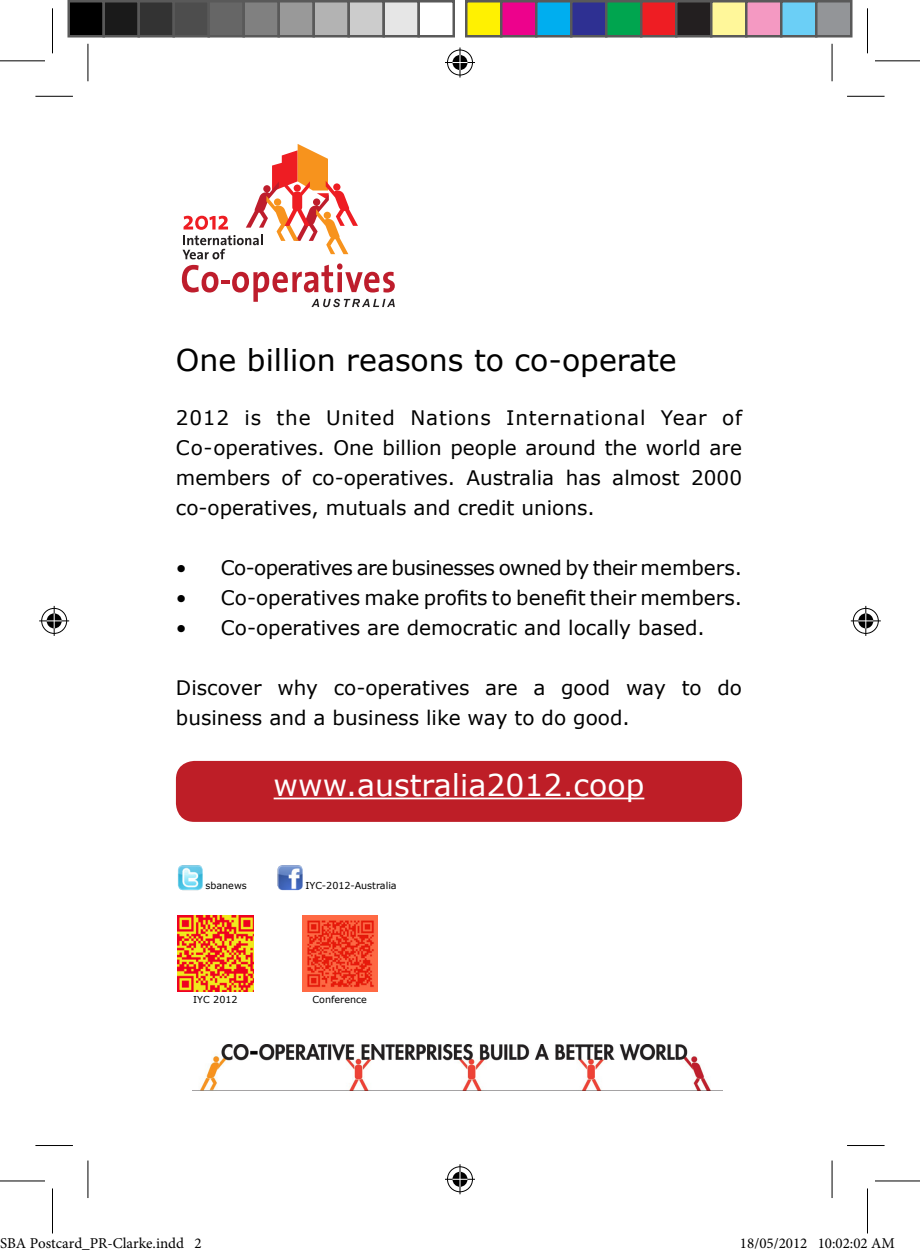
<style>
.page{position:relative;width:920px;height:1256px;background:#fff}
.page>*{position:absolute;margin:0;border:0;box-sizing:border-box;transform-origin:0 0}
.t1{font:30px "Verdana";color:#000}
.t2{font:30px "Verdana";color:#fff}
.t3{font:20px/30px "Verdana";color:#000;text-align:justify}
.t4{font:20px "Verdana";letter-spacing:-.03em;color:#000}
.t5{font:15px "Minion Pro";color:#000}
.t6{font:9.5px "Verdana";color:#000}
</style>
<div class="page">
<div style="left:176px;top:761px;width:566px;height:61px;background:#be1e27;border-radius:18px"></div>
<hr style="left:274px;top:797px;width:370px;height:2px;background:#fff">
<svg style="left:182px;top:265px;width:213px;height:42px"></svg>
<svg style="left:182px;top:144px;width:176px;height:115px"></svg>
<img style="left:200px;top:1044px;width:511px;height:46px">
<img style="left:178px;top:916px;width:75px;height:76px">
<img style="left:302px;top:916px;width:75px;height:76px">
<img style="left:278px;top:865px;width:25px;height:25px">
<img style="left:178px;top:865px;width:25px;height:25px">
<svg style="left:831px;top:44px;width:1px;height:37px"></svg>
<svg style="left:831px;top:1160px;width:1px;height:38px"></svg>
<hr style="left:35px;top:96px;width:38px;height:1px;background:#000">
<hr style="left:847px;top:96px;width:38px;height:1px;background:#000">
<hr style="left:35px;top:1145px;width:38px;height:1px;background:#000">
<hr style="left:847px;top:1145px;width:38px;height:1px;background:#000">
<hr style="left:88px;top:44px;width:1px;height:37px;background:#000">
<hr style="left:88px;top:1160px;width:1px;height:38px;background:#000">
<hr style="left:832px;top:44px;width:1px;height:37px;background:#000">
<hr style="left:832px;top:1160px;width:1px;height:38px;background:#000">
<hr style="left:0;top:60px;width:45px;height:1px;background:#000">
<hr style="left:875px;top:60px;width:45px;height:1px;background:#000">
<hr style="left:0;top:1180px;width:45px;height:1px;background:#000">
<hr style="left:875px;top:1180px;width:45px;height:1px;background:#000">
<hr style="left:52px;top:8px;width:1px;height:45px;background:#000">
<hr style="left:52px;top:1188px;width:1px;height:45px;background:#000">
<hr style="left:867px;top:8px;width:1px;height:45px;background:#000">
<div style="left:446px;top:48px;width:28px;height:29px;border:3px solid #fff;border-radius:50%"></div>
<hr style="left:445px;top:61px;width:30px;height:3px;background:#fff">
<svg style="left:458px;top:48px;width:4px;height:30px"></svg>
<div style="left:451px;top:53px;width:18px;height:19px;border:3px solid #fff;border-radius:50%"></div>
<div style="left:447px;top:50px;width:26px;height:25px;border:1px solid #000;border-radius:50%"></div>
<hr style="left:445px;top:62px;width:30px;height:1px;background:#000">
<hr style="left:460px;top:48px;width:1px;height:30px;background:#000">
<svg style="left:452px;top:55px;width:15px;height:15px"></svg>
<div style="left:446px;top:1165px;width:28px;height:28px;border:3px solid #fff;border-radius:50%"></div>
<hr style="left:445px;top:1177px;width:30px;height:3px;background:#fff">
<svg style="left:458px;top:1164px;width:4px;height:30px"></svg>
<div style="left:451px;top:1170px;width:18px;height:18px;border:3px solid #fff;border-radius:50%"></div>
<div style="left:447px;top:1166px;width:26px;height:26px;border:1px solid #000;border-radius:50%"></div>
<hr style="left:445px;top:1178px;width:30px;height:1px;background:#000">
<hr style="left:460px;top:1164px;width:1px;height:30px;background:#000">
<svg style="left:452px;top:1171px;width:15px;height:15px"></svg>
<div style="left:40px;top:607px;width:28px;height:28px;border:3px solid #fff;border-radius:50%"></div>
<hr style="left:39px;top:619px;width:30px;height:3px;background:#fff">
<hr style="left:53px;top:606px;width:3px;height:30px;background:#fff">
<div style="left:45px;top:612px;width:18px;height:18px;border:3px solid #fff;border-radius:50%"></div>
<div style="left:41px;top:608px;width:26px;height:25px;border:1px solid #000;border-radius:50%"></div>
<hr style="left:39px;top:620px;width:30px;height:1px;background:#000">
<hr style="left:54px;top:606px;width:1px;height:30px;background:#000">
<svg style="left:47px;top:613px;width:15px;height:15px"></svg>
<div style="left:852px;top:607px;width:28px;height:28px;border:3px solid #fff;border-radius:50%"></div>
<hr style="left:851px;top:619px;width:30px;height:3px;background:#fff">
<hr style="left:864px;top:606px;width:3px;height:30px;background:#fff">
<div style="left:857px;top:612px;width:18px;height:18px;border:3px solid #fff;border-radius:50%"></div>
<div style="left:853px;top:608px;width:26px;height:25px;border:1px solid #000;border-radius:50%"></div>
<hr style="left:851px;top:620px;width:30px;height:1px;background:#000">
<hr style="left:865px;top:606px;width:1px;height:30px;background:#000">
<svg style="left:858px;top:613px;width:15px;height:15px"></svg>
<div style="left:69px;top:1px;width:35px;height:35px;background:#000"></div>
<div style="left:67px;top:0;width:38px;height:38px;border:2px solid #595959"></div>
<div style="left:104px;top:1px;width:35px;height:35px;background:#1a1a1a"></div>
<div style="left:102px;top:0;width:38px;height:38px;border:2px solid #595959"></div>
<div style="left:139px;top:1px;width:35px;height:35px;background:#333"></div>
<div style="left:137px;top:0;width:38px;height:38px;border:2px solid #595959"></div>
<div style="left:174px;top:1px;width:35px;height:35px;background:#4d4d4d"></div>
<div style="left:172px;top:0;width:38px;height:38px;border:2px solid #595959"></div>
<div style="left:209px;top:1px;width:35px;height:35px;background:#666"></div>
<div style="left:207px;top:0;width:38px;height:38px;border:2px solid #595959"></div>
<div style="left:244px;top:1px;width:35px;height:35px;background:#808080"></div>
<div style="left:242px;top:0;width:38px;height:38px;border:2px solid #595959"></div>
<div style="left:279px;top:1px;width:35px;height:35px;background:#999"></div>
<div style="left:277px;top:0;width:38px;height:38px;border:2px solid #595959"></div>
<div style="left:314px;top:1px;width:35px;height:35px;background:#b3b3b3"></div>
<div style="left:312px;top:0;width:38px;height:38px;border:2px solid #595959"></div>
<div style="left:349px;top:1px;width:35px;height:35px;background:#ccc"></div>
<div style="left:347px;top:0;width:38px;height:38px;border:2px solid #595959"></div>
<div style="left:384px;top:1px;width:35px;height:35px;background:#e6e6e6"></div>
<div style="left:382px;top:0;width:38px;height:38px;border:2px solid #595959"></div>
<div style="left:417px;top:0;width:38px;height:38px;border:2px solid #595959"></div>
<div style="left:466px;top:1px;width:35px;height:35px;background:#fff101"></div>
<div style="left:465px;top:0;width:37px;height:38px;border:2px solid #595959"></div>
<div style="left:501px;top:1px;width:35px;height:35px;background:#ed028c"></div>
<div style="left:500px;top:0;width:37px;height:38px;border:2px solid #595959"></div>
<div style="left:536px;top:1px;width:35px;height:35px;background:#00aeef"></div>
<div style="left:535px;top:0;width:37px;height:38px;border:2px solid #595959"></div>
<div style="left:571px;top:1px;width:35px;height:35px;background:#2e3092"></div>
<div style="left:570px;top:0;width:37px;height:38px;border:2px solid #595959"></div>
<div style="left:606px;top:1px;width:35px;height:35px;background:#00a54f"></div>
<div style="left:605px;top:0;width:37px;height:38px;border:2px solid #595959"></div>
<div style="left:641px;top:1px;width:35px;height:35px;background:#ee1d23"></div>
<div style="left:640px;top:0;width:37px;height:38px;border:2px solid #595959"></div>
<div style="left:676px;top:1px;width:35px;height:35px;background:#231f20"></div>
<div style="left:675px;top:0;width:37px;height:38px;border:2px solid #595959"></div>
<div style="left:711px;top:1px;width:35px;height:35px;background:#fff79a"></div>
<div style="left:710px;top:0;width:37px;height:38px;border:2px solid #595959"></div>
<div style="left:746px;top:1px;width:35px;height:35px;background:#f499c2"></div>
<div style="left:745px;top:0;width:37px;height:38px;border:2px solid #595959"></div>
<div style="left:781px;top:1px;width:35px;height:35px;background:#6bcff6"></div>
<div style="left:780px;top:0;width:37px;height:38px;border:2px solid #595959"></div>
<div style="left:816px;top:1px;width:35px;height:35px;background:#939598"></div>
<div style="left:815px;top:0;width:37px;height:38px;border:2px solid #595959"></div>
<div style="left:759px;top:1238px;width:7px;height:11px;border:1px solid #fff;border-radius:50%"></div>
<div style="left:761px;top:1238px;width:4px;height:10px;border:1px solid #fff;border-radius:50%"></div>
<div style="left:786px;top:1238px;width:7px;height:11px;border:1px solid #fff;border-radius:50%"></div>
<div style="left:787px;top:1238px;width:5px;height:10px;border:1px solid #fff;border-radius:50%"></div>
<div style="left:825px;top:1238px;width:7px;height:11px;border:1px solid #fff;border-radius:50%"></div>
<div style="left:826px;top:1238px;width:5px;height:10px;border:1px solid #fff;border-radius:50%"></div>
<div style="left:836px;top:1238px;width:7px;height:11px;border:1px solid #fff;border-radius:50%"></div>
<div style="left:837px;top:1238px;width:4px;height:10px;border:1px solid #fff;border-radius:50%"></div>
<div style="left:853px;top:1238px;width:7px;height:11px;border:1px solid #fff;border-radius:50%"></div>
<div style="left:855px;top:1238px;width:4px;height:10px;border:1px solid #fff;border-radius:50%"></div>
<svg style="left:867px;top:1180px;width:28px;height:54px"></svg>
<p class="t1" style="left:176px;top:341px;width:502px">One billion reasons to co-operate</p>
<p class="t3" style="left:176px;top:402px;width:568px">2012 is the United Nations International Year of Co-operatives. One billion people around the world are members of co-operatives. Australia has almost 2000 co-operatives, mutuals and credit unions.</p>
<p class="t4" style="left:176px;top:554px;width:568px">• Co-operatives are businesses owned by their members.</p>
<p class="t3" style="left:176px;top:582px;width:568px">• Co-operatives make profits to benefit their members.</p>
<p class="t3" style="left:176px;top:612px;width:530px">• Co-operatives are democratic and locally based.</p>
<p class="t3" style="left:176px;top:672px;width:568px">Discover why co-operatives are a good way to do business and a business like way to do good.</p>
<p class="t2" style="left:274px;top:766px;width:372px">www.australia2012.coop</p>
<p class="t6" style="left:206px;top:879px;width:43px">sbanews</p>
<p class="t6" style="left:306px;top:879px;width:93px">IYC-2012-Australia</p>
<p class="t6" style="left:193px;top:993px;width:46px">IYC 2012</p>
<p class="t6" style="left:313px;top:993px;width:56px">Conference</p>
<p class="t5" style="left:0;top:1233px;width:203px">SBA Postcard_PR-Clarke.indd 2</p>
<p class="t5" style="left:740px;top:1233px;width:156px">18/05/2012 10:02:02 AM</p>
</div>
